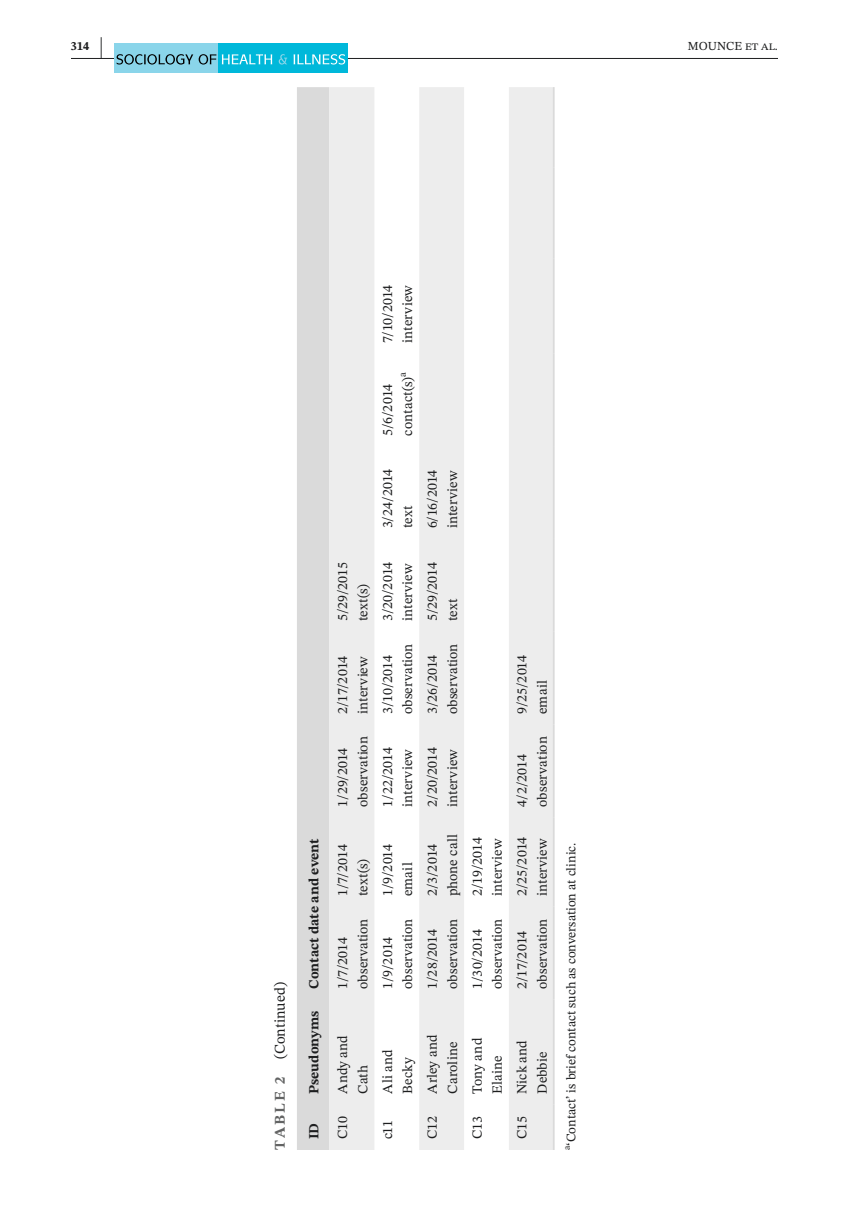
<style>
.page{position:relative;width:849px;height:1221px;background:#fff}
.page>*{position:absolute;margin:0;border:0;box-sizing:border-box;transform-origin:0 0}
.t1{font:14.88px "STIX Two Text";color:#1d1e1f}
.t2{font:14px/20.1px "STIX Two Text";color:#1d1e1f}
.t3{font:700 14px "STIX Two Text";color:#1d1e1f}
.t4{font:14px/20.1px "STIX Two Text";letter-spacing:.02em;color:#1d1e1f}
.t5{font:13.12px "STIX Two Text";color:#1d1e1f}
.t6{font:12.25px "STIX Two Text 3";color:#1d1e1f}
.t7{font:700 12.25px "STIX Two Text";color:#1d1e1f}
.t8{font:9.1px "STIX Two Text";color:#1d1e1f}
.s1{font-size:24.68px}
.s2{font-weight:700;color:#636464}
</style>
<div class="page">
<hr style="left:71px;top:58px;width:706px;height:1px;background:#1d1e1f">
<div style="left:114px;top:44px;width:104px;height:29px;background:#8ad5ea"></div>
<div style="left:218px;top:44px;width:130px;height:29px;background:#00b8da"></div>
<svg style="left:116px;top:54px;width:100px;height:11px"></svg>
<svg style="left:222px;top:54px;width:50px;height:10px"></svg>
<svg style="left:278px;top:54px;width:9px;height:11px"></svg>
<svg style="left:293px;top:54px;width:52px;height:11px"></svg>
<div style="left:297px;top:87px;width:32px;height:1062px;background:#dadada"></div>
<svg style="left:329px;top:87px;width:223px;height:1062px;fill:#ededed"></svg>
<hr style="left:552px;top:1104px;width:2px;height:45px;background:#dadada">
<hr style="left:552px;top:999px;width:2px;height:105px;background:#dadada">
<hr style="left:552px;top:906px;width:2px;height:93px;background:#dadada">
<hr style="left:552px;top:817px;width:2px;height:89px;background:#dadada">
<hr style="left:552px;top:724px;width:2px;height:93px;background:#dadada">
<hr style="left:552px;top:631px;width:2px;height:93px;background:#dadada">
<hr style="left:552px;top:539px;width:2px;height:92px;background:#dadada">
<hr style="left:552px;top:446px;width:2px;height:93px;background:#dadada">
<hr style="left:552px;top:353px;width:2px;height:93px;background:#dadada">
<hr style="left:552px;top:259px;width:2px;height:94px;background:#dadada">
<hr style="left:552px;top:168px;width:2px;height:91px;background:#dadada">
<hr style="left:552px;top:87px;width:2px;height:81px;background:#dadada">
<p class="t7" style="left:71px;top:37px;width:33px">314 <span class="s1">|</span></p>
<p class="t6" style="left:687px;top:37px;width:91px">MOUNCE et al.</p>
<p class="t2" style="left:377px;top:343px;width:60px;rotate:-90deg">7/10/2014 interview</p>
<p class="t1" style="left:269px;top:1149px;width:169px;rotate:-90deg"><span class="s2">TABLE 2</span> (Continued)</p>
<p class="t3" style="left:303px;top:988px;width:152px;rotate:-90deg">Contact date and event</p>
<p class="t3" style="left:303px;top:1093px;width:85px;rotate:-90deg">Pseudonyms</p>
<p class="t3" style="left:303px;top:1139px;width:18px;rotate:-90deg">ID</p>
<p class="t2" style="left:377px;top:435px;width:65px;rotate:-90deg">5/6/2014 contact(s)<sup>a</sup></p>
<p class="t2" style="left:377px;top:528px;width:61px;rotate:-90deg">3/24/2014 text</p>
<p class="t2" style="left:422px;top:528px;width:60px;rotate:-90deg">6/16/2014 interview</p>
<p class="t2" style="left:332px;top:621px;width:61px;rotate:-90deg">5/29/2015 text(s)</p>
<p class="t2" style="left:332px;top:714px;width:60px;rotate:-90deg">2/17/2014 interview</p>
<p class="t2" style="left:332px;top:806px;width:72px;rotate:-90deg">1/29/2014 observation</p>
<p class="t2" style="left:377px;top:621px;width:61px;rotate:-90deg">3/20/2014 interview</p>
<p class="t2" style="left:377px;top:714px;width:72px;rotate:-90deg">3/10/2014 observation</p>
<p class="t2" style="left:377px;top:806px;width:61px;rotate:-90deg">1/22/2014 interview</p>
<p class="t2" style="left:332px;top:896px;width:53px;rotate:-90deg">1/7/2014 text(s)</p>
<p class="t2" style="left:332px;top:988px;width:72px;rotate:-90deg">1/7/2014 observation</p>
<p class="t2" style="left:377px;top:896px;width:54px;rotate:-90deg">1/9/2014 email</p>
<p class="t2" style="left:377px;top:988px;width:72px;rotate:-90deg">1/9/2014 observation</p>
<p class="t2" style="left:422px;top:621px;width:60px;rotate:-90deg">5/29/2014 text</p>
<p class="t2" style="left:422px;top:714px;width:72px;rotate:-90deg">3/26/2014 observation</p>
<p class="t2" style="left:422px;top:806px;width:61px;rotate:-90deg">2/20/2014 interview</p>
<p class="t2" style="left:422px;top:896px;width:64px;rotate:-90deg">2/3/2014 phone call</p>
<p class="t2" style="left:422px;top:988px;width:72px;rotate:-90deg">1/28/2014 observation</p>
<p class="t2" style="left:467px;top:896px;width:60px;rotate:-90deg">2/19/2014 interview</p>
<p class="t2" style="left:467px;top:988px;width:72px;rotate:-90deg">1/30/2014 observation</p>
<p class="t2" style="left:511px;top:714px;width:60px;rotate:-90deg">9/25/2014 email</p>
<p class="t2" style="left:511px;top:806px;width:72px;rotate:-90deg">4/2/2014 observation</p>
<p class="t2" style="left:511px;top:896px;width:61px;rotate:-90deg">2/25/2014 interview</p>
<p class="t2" style="left:511px;top:988px;width:72px;rotate:-90deg">2/17/2014 observation</p>
<p class="t2" style="left:332px;top:1093px;width:60px;rotate:-90deg">Andy and<br>Cath</p>
<p class="t2" style="left:332px;top:1139px;width:24px;rotate:-90deg">C10</p>
<p class="t4" style="left:377px;top:1093px;width:46px;rotate:-90deg">Ali and<br>Becky</p>
<p class="t2" style="left:377px;top:1139px;width:21px;rotate:-90deg">c11</p>
<p class="t2" style="left:422px;top:1093px;width:61px;rotate:-90deg">Arley and<br>Caroline</p>
<p class="t2" style="left:422px;top:1139px;width:25px;rotate:-90deg">C12</p>
<p class="t2" style="left:467px;top:1093px;width:57px;rotate:-90deg">Tony and<br>Elaine</p>
<p class="t2" style="left:467px;top:1139px;width:25px;rotate:-90deg">C13</p>
<p class="t2" style="left:511px;top:1093px;width:55px;rotate:-90deg">Nick and<br>Debbie</p>
<p class="t2" style="left:511px;top:1139px;width:25px;rotate:-90deg">C15</p>
<p class="t5" style="left:561px;top:1145px;width:304px;rotate:-90deg">‘Contact’ is brief contact such as conversation at clinic.</p>
<p class="t8" style="left:560px;top:1149px;width:6px;rotate:-90deg">a</p>
</div>
